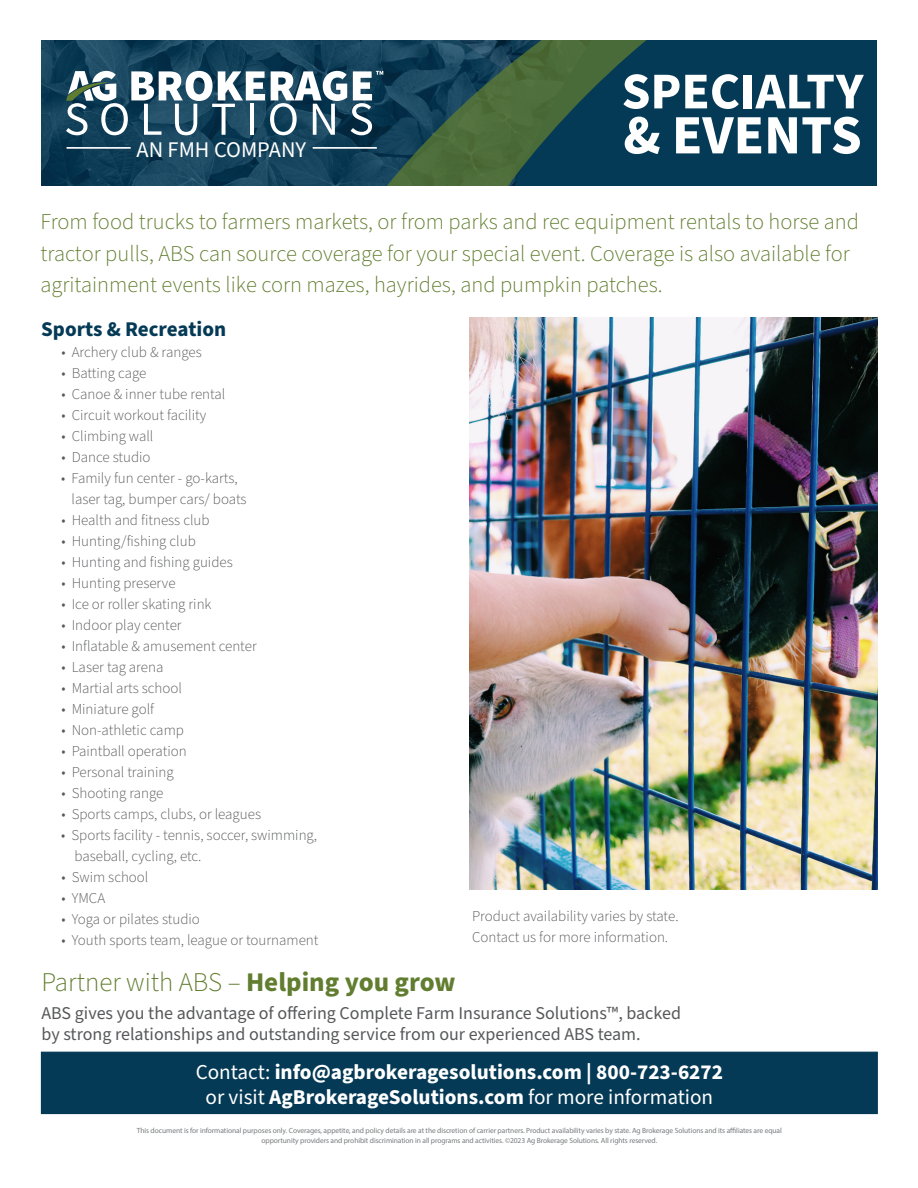
<style>
.page{position:relative;width:918px;height:1188px;background:#fff}
.page>*{position:absolute;margin:0;border:0;box-sizing:border-box;transform-origin:0 0}
.copy{font:700 55.5px "Source Sans Pro";color:#fff}
.copy-2{font:700 51.6px "Source Sans Pro";color:#fff}
.copy-3{font:300 27px "Source Sans Pro";color:#617d2f}
.copy-4{font:300 22.5px/31.5px "Source Sans Pro";color:#617d2f}
.t1{font:22.35px "Source Sans Pro";color:#fff}
.copy-5{font:700 21.15px/25.3px "Source Sans Pro";color:#fff;text-align:center}
.copy-6{font:700 21px "Source Sans Pro";color:#053a56}
.copy-7{font:18px/21.6px "Source Sans Pro";color:#57585a}
.copy-8{font:300 15px/21px "Source Sans Pro";color:#57585a}
.WhiteCopy{font:7.5px/10.5px "Myriad Pro";letter-spacing:-.01em;color:#787a7d;text-align:center}
.s1{font-weight:700}
.s2{font-weight:400}
</style>
<div class="page">
<img style="left:41px;top:40px;width:314px;height:146px">
<svg style="left:355px;top:40px;width:522px;height:146px;background:#174650"></svg>
<div style="left:41px;top:1052px;width:837px;height:62px;background:#053a56"></div>
<svg style="left:66px;top:71px;width:317px;height:64px"></svg>
<hr style="left:67px;top:147px;width:64px;height:2px;background:#fff">
<hr style="left:313px;top:147px;width:64px;height:2px;background:#fff">
<img style="left:470px;top:318px;width:408px;height:572px">
<p class="t1" style="left:137px;top:135px;width:171px">AN FMH COMPANY</p>
<p class="copy-2" style="left:622px;top:56px;width:243px">SPECIALTY</p>
<p class="copy" style="left:623px;top:97px;width:240px">&amp; EVENTS</p>
<p class="copy-4" style="left:40px;top:207px;width:820px">From food trucks to farmers markets, or from parks and rec equipment rentals to horse and tractor pulls, ABS can source coverage for your special event. Coverage is also available for agritainment events like corn mazes, hayrides, and pumpkin patches.</p>
<p class="copy-6" style="left:41px;top:315px;width:186px">Sports &amp; Recreation</p>
<p class="copy-8" style="left:62px;top:342px;width:142px">• Archery club &amp; ranges</p>
<p class="copy-8" style="left:62px;top:363px;width:86px">• Batting cage</p>
<p class="copy-8" style="left:62px;top:384px;width:165px">• Canoe &amp; inner tube rental</p>
<p class="copy-8" style="left:62px;top:405px;width:146px">• Circuit workout facility</p>
<p class="copy-8" style="left:62px;top:426px;width:93px">• Climbing wall</p>
<p class="copy-8" style="left:62px;top:447px;width:91px">• Dance studio</p>
<p class="copy-8" style="left:71px;top:468px;width:177px;text-indent:-10px">• Family fun center - go-karts, laser tag, bumper cars/ boats</p>
<p class="copy-8" style="left:62px;top:510px;width:150px">• Health and fitness club</p>
<p class="copy-8" style="left:62px;top:531px;width:136px">• Hunting/fishing club</p>
<p class="copy-8" style="left:62px;top:552px;width:173px">• Hunting and fishing guides</p>
<p class="copy-8" style="left:62px;top:573px;width:116px">• Hunting preserve</p>
<p class="copy-8" style="left:62px;top:594px;width:152px">• Ice or roller skating rink</p>
<p class="copy-8" style="left:62px;top:615px;width:122px">• Indoor play center</p>
<p class="copy-8" style="left:62px;top:636px;width:197px">• Inflatable &amp; amusement center</p>
<p class="copy-8" style="left:62px;top:657px;width:103px">• Laser tag arena</p>
<p class="copy-8" style="left:62px;top:678px;width:122px">• Martial arts school</p>
<p class="copy-8" style="left:62px;top:699px;width:94px">• Miniature golf</p>
<p class="copy-8" style="left:62px;top:720px;width:124px">• Non-athletic camp</p>
<p class="copy-8" style="left:62px;top:741px;width:127px">• Paintball operation</p>
<p class="copy-8" style="left:62px;top:762px;width:114px">• Personal training</p>
<p class="copy-8" style="left:62px;top:783px;width:104px">• Shooting range</p>
<p class="copy-8" style="left:62px;top:804px;width:201px">• Sports camps, clubs, or leagues</p>
<p class="copy-8" style="left:74px;top:825px;width:244px;text-indent:-13px">• Sports facility - tennis, soccer, swimming, baseball, cycling, etc.</p>
<p class="copy-8" style="left:62px;top:867px;width:89px">• Swim school</p>
<p class="copy-8" style="left:62px;top:888px;width:45px">• YMCA</p>
<p class="copy-8" style="left:62px;top:909px;width:140px">• Yoga or pilates studio</p>
<p class="copy-8" style="left:62px;top:930px;width:259px">• Youth sports team, league or tournament</p>
<p class="copy-3" style="left:41px;top:964px;width:416px">Partner with ABS – <span class="s1">Helping you grow</span></p>
<p class="copy-8" style="left:472px;top:906px;width:208px">Product availability varies by state.<br>Contact us for more information.</p>
<p class="copy-7" style="left:41px;top:1003px;width:641px">ABS gives you the advantage of offering Complete Farm Insurance Solutions™, backed by strong relationships and outstanding service from our experienced ABS team.</p>
<p class="copy-5" style="left:196px;top:1060px;width:529px"><span class="s2">Contact:</span> info@agbrokeragesolutions.com | 800-723-6272 <span class="s2">or visit</span> AgBrokerageSolutions.com <span class="s2">for more information</span></p>
<p class="WhiteCopy" style="left:137px;top:1125px;width:647px">This document is for informational purposes only. Coverages, appetite, and policy details are at the discretion of carrier partners. Product availability varies by state. Ag Brokerage Solutions and its affiliates are equal opportunity providers and prohibit discrimination in all programs and activities. ©2023 Ag Brokerage Solutions. All rights reserved.</p>
</div>
